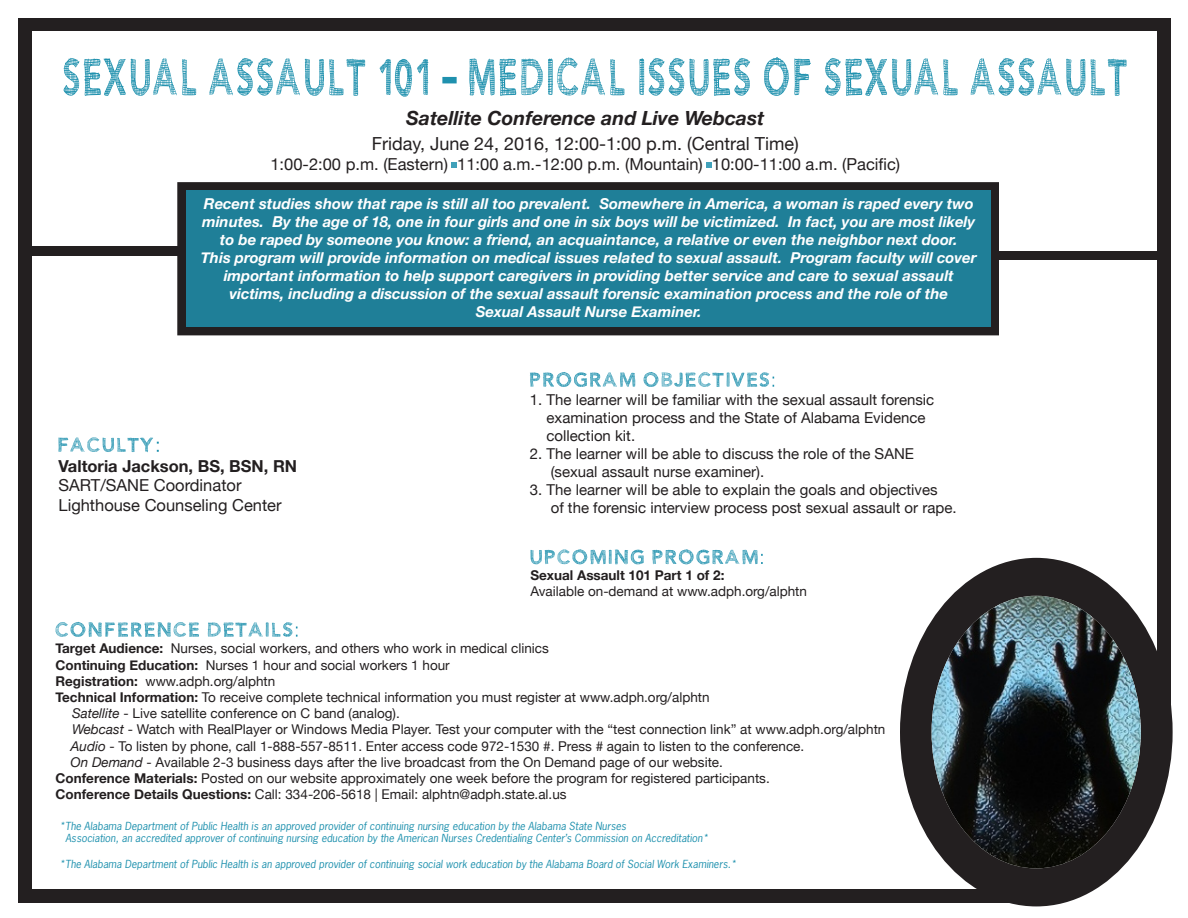
<style>
.page{position:relative;width:1188px;height:918px;background:#fff}
.page>*{position:absolute;margin:0;border:0;box-sizing:border-box;transform-origin:0 0}
.t1{font:italic 700 19.5px "Helvetica Neue";color:#231f20}
.t2{font:18px "Helvetica Neue";color:#231f20}
.t3{font:16.5px "Helvetica Neue";color:#231f20}
.t4{font:700 16.5px "Helvetica Neue";color:#231f20}
.t5{font:italic 700 15px/18px "Helvetica Neue";color:#fff;text-align:center}
.t6{font:15px/18px "Helvetica Neue";color:#231f20;text-align:center}
.t7{font:13.5px/16.2px "Helvetica Neue";color:#231f20}
.t8{font:700 13.5px "Helvetica Neue";color:#231f20}
.t9{font:italic 10.5px "News Gothic Std";color:#1f91ae}
.s1{font-weight:700}
.s2{font-style:italic}
</style>
<div class="page">
<div style="left:177px;top:182px;width:822px;height:153px;border:9px solid #231f20"></div>
<div style="left:27px;top:247px;width:156px;height:9px;background:#231f20"></div>
<div style="left:996px;top:251px;width:164px;height:9px;background:#231f20"></div>
<div style="left:186px;top:190px;width:805px;height:136px;background:#1f7f98"></div>
<div style="left:900px;top:558px;width:273px;height:348px;background:#231f20;border-radius:50%"></div>
<div style="left:24px;top:889px;width:997px;height:14px;background:#231f20"></div>
<div style="left:18px;top:19px;width:13px;height:884px;background:#231f20"></div>
<div style="left:1157px;top:18px;width:14px;height:699px;background:#231f20"></div>
<div style="left:19px;top:18px;width:1142px;height:13px;background:#231f20"></div>
<img style="left:932px;top:596px;width:209px;height:272px;border-radius:50%">
<svg style="left:58px;top:437px;width:101px;height:15px"></svg>
<svg style="left:530px;top:372px;width:244px;height:15px"></svg>
<svg style="left:530px;top:549px;width:233px;height:15px"></svg>
<svg style="left:55px;top:622px;width:243px;height:15px"></svg>
<svg style="left:706px;top:163px;width:5px;height:5px"></svg>
<svg style="left:452px;top:163px;width:5px;height:5px"></svg>
<svg style="left:64px;top:57px;width:1063px;height:40px"></svg>
<p class="t1" style="left:406px;top:106px;width:360px">Satellite Conference and Live Webcast</p>
<p class="t2" style="left:372px;top:133px;width:429px">Friday, June 24, 2016, 12:00-1:00 p.m. (Central Time)</p>
<p class="t3" style="left:270px;top:155px;width:631px">1:00-2:00 p.m. (Eastern) 11:00 a.m.-12:00 p.m. (Mountain) 10:00-11:00 a.m. (Pacific)</p>
<p class="t5" style="left:201px;top:194px;width:777px">Recent studies show that rape is still all too prevalent. Somewhere in America, a woman is raped every two minutes. By the age of 18, one in four girls and one in six boys will be victimized. In fact, you are most likely to be raped by someone you know: a friend, an acquaintance, a relative or even the neighbor next door.<br>This program will provide information on medical issues related to sexual assault. Program faculty will cover important information to help support caregivers in providing better service and care to sexual assault</p>
<p class="t5" style="left:229px;top:284px;width:720px">victims, including a discussion of the sexual assault forensic examination process and the role of the</p>
<p class="t5" style="left:476px;top:302px;width:228px">Sexual Assault Nurse Examiner.</p>
<p class="t4" style="left:58px;top:455px;width:240px">Valtoria Jackson, BS, BSN, RN</p>
<p class="t3" style="left:58px;top:476px;width:185px">SART/SANE Coordinator</p>
<p class="t3" style="left:58px;top:495px;width:225px">Lighthouse Counseling Center</p>
<p class="t6" style="left:530px;top:390px;width:406px">1. The learner will be familiar with the sexual assault forensic examination process and the State of Alabama Evidence</p>
<p class="t6" style="left:547px;top:426px;width:90px">collection kit.</p>
<p class="t6" style="left:551px;top:444px;width:365px;text-align:left;text-indent:-21px">2. The learner will be able to discuss the role of the SANE (sexual assault nurse examiner).</p>
<p class="t6" style="left:530px;top:480px;width:409px">3. The learner will be able to explain the goals and objectives</p>
<p class="t6" style="left:551px;top:498px;width:407px">of the forensic interview process post sexual assault or rape.</p>
<p class="t8" style="left:530px;top:567px;width:196px">Sexual Assault 101 Part 1 of 2:</p>
<p class="t7" style="left:530px;top:583px;width:278px">Available on-demand at www.adph.org/alphtn</p>
<p class="t7" style="left:56px;top:640px;width:495px"><span class="s1">Target Audience:</span> Nurses, social workers, and others who work in medical clinics</p>
<p class="t7" style="left:56px;top:657px;width:396px"><span class="s1">Continuing Education:</span> Nurses 1 hour and social workers 1 hour</p>
<p class="t7" style="left:56px;top:673px;width:221px"><span class="s1">Registration:</span> www.adph.org/alphtn</p>
<p class="t7" style="left:56px;top:689px;width:656px"><span class="s1">Technical Information:</span> To receive complete technical information you must register at www.adph.org/alphtn</p>
<p class="t7" style="left:72px;top:705px;width:329px"><span class="s2">Satellite</span> - Live satellite conference on C band (analog).</p>
<p class="t7" style="left:72px;top:721px;width:815px"><span class="s2">Webcast</span> - Watch with RealPlayer or Windows Media Player. Test your computer with the “test connection link” at www.adph.org/alphtn</p>
<p class="t7" style="left:71px;top:738px;width:735px"><span class="s2">Audio</span> - To listen by phone, call 1-888-557-8511. Enter access code 972-1530 #. Press # again to listen to the conference.</p>
<p class="t7" style="left:71px;top:754px;width:654px"><span class="s2">On Demand</span> - Available 2-3 business days after the live broadcast from the On Demand page of our website.</p>
<p class="t7" style="left:56px;top:770px;width:716px"><span class="s1">Conference Materials:</span> Posted on our website approximately one week before the program for registered participants.<br><span class="s1">Conference Details Questions:</span> Call: 334-206-5618 | Email: alphtn@adph.state.al.us</p>
<p class="t9" style="left:59px;top:819px;width:568px">*The Alabama Department of Public Health is an approved provider of continuing nursing education by the Alabama State Nurses</p>
<p class="t9" style="left:65px;top:832px;width:644px">Association, an accredited approver of continuing nursing education by the American Nurses Credentialing Center’s Commission on Accreditation*</p>
<p class="t9" style="left:59px;top:857px;width:679px">*The Alabama Department of Public Health is an approved provider of continuing social work education by the Alabama Board of Social Work Examiners.*</p>
</div>
